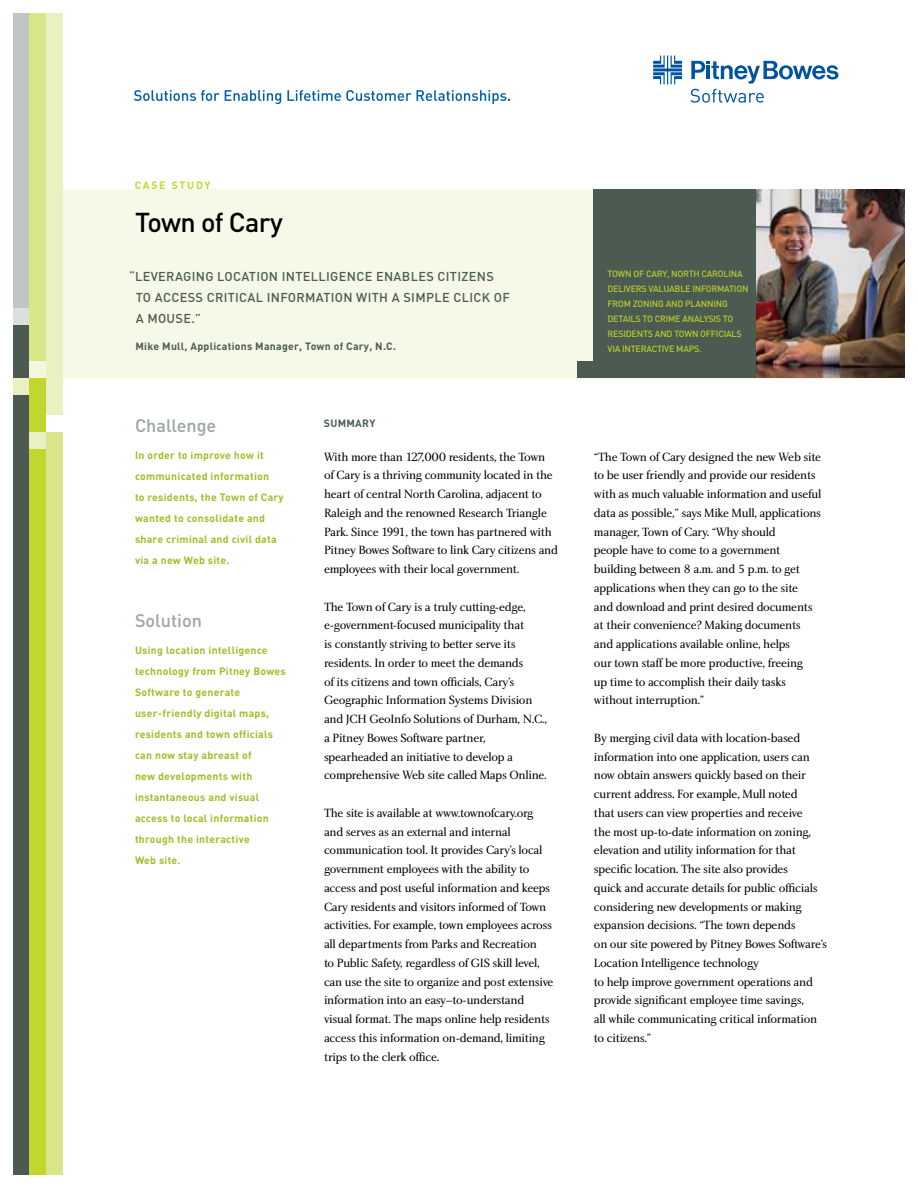
<style>
.page{position:relative;width:918px;height:1188px;background:#fff}
.page>*{position:absolute;margin:0;border:0;box-sizing:border-box;transform-origin:0 0}
.t1{font:500 27px "DIN";letter-spacing:-.025em;color:#000}
.t2{font:500 18px "DIN";color:#9aa69f}
.t3{font:500 12.75px/21px "DIN";letter-spacing:.025em;color:#4c5b52}
.t4{font:12.3px/18.8px "Charlotte Book Plain";letter-spacing:-.025em;color:#000}
.t5{font:700 10.5px/21px "DIN";letter-spacing:.025em;color:#a5bb29}
.t6{font:700 10.5px "DIN";letter-spacing:.025em;color:#4c5b52}
.t7{font:700 10.5px "DIN";letter-spacing:.165em;color:#c1d72f}
.t8{font:500 9px/15px "DIN";letter-spacing:-.025em;color:#b5cc2d}
</style>
<div class="page">
<div style="left:61px;top:189px;width:830px;height:189px;background:#f6f9e8"></div>
<div style="left:14px;top:14px;width:16px;height:310px;background:#bec7c2"></div>
<div style="left:14px;top:324px;width:16px;height:850px;background:#4c5b52"></div>
<div style="left:577px;top:362px;width:16px;height:16px;background:#4c5b52"></div>
<div style="left:14px;top:378px;width:16px;height:16px;background:#eaf0c2"></div>
<div style="left:14px;top:308px;width:16px;height:16px;background:#dbe0dd"></div>
<div style="left:30px;top:14px;width:16px;height:364px;background:#d8e588"></div>
<div style="left:30px;top:362px;width:16px;height:16px;background:#f3f7de"></div>
<div style="left:30px;top:378px;width:16px;height:796px;background:#c1d72f"></div>
<div style="left:30px;top:432px;width:16px;height:16px;background:#eaf0c2"></div>
<div style="left:46px;top:14px;width:16px;height:418px;background:#eaf0c2"></div>
<div style="left:46px;top:432px;width:16px;height:742px;background:#d8e588"></div>
<div style="left:46px;top:416px;width:16px;height:16px;background:#fff"></div>
<svg style="left:134px;top:90px;width:147px;height:14px"></svg>
<svg style="left:287px;top:90px;width:223px;height:14px"></svg>
<svg style="left:653px;top:56px;width:29px;height:28px"></svg>
<svg style="left:691px;top:61px;width:147px;height:42px"></svg>
<img style="left:756px;top:189px;width:148px;height:189px">
<div style="left:593px;top:189px;width:163px;height:189px;background:#4c5b52"></div>
<p class="t7" style="left:135px;top:178px;width:77px">CASE STUDY</p>
<h1 class="t1" style="left:135px;top:205px;width:149px">Town of Cary</h1>
<p class="t3" style="left:136px;top:265px;width:376px;text-indent:-7px">“LEVERAGING LOCATION INTELLIGENCE ENABLES CITIZENS<br>TO ACCESS CRITICAL INFORMATION WITH A SIMPLE CLICK OF<br>A MOUSE.”</p>
<p class="t6" style="left:136px;top:339px;width:262px">Mike Mull, Applications Manager, Town of Cary, N.C.</p>
<h2 class="t2" style="left:135px;top:414px;width:83px">Challenge</h2>
<p class="t6" style="left:324px;top:417px;width:53px">SUMMARY</p>
<p class="t5" style="left:135px;top:444px;width:150px">In order to improve how it communicated information<br>to residents, the Town of Cary wanted to consolidate and share criminal and civil data via a new Web site.</p>
<p class="t4" style="left:324px;top:448px;width:236px">With more than 127,000 residents, the Town of Cary is a thriving community located in the heart of central North Carolina, adjacent to Raleigh and the renowned Research Triangle Park. Since 1991, the town has partnered with Pitney Bowes Software to link Cary citizens and employees with their local government.</p>
<p class="t4" style="left:324px;top:598px;width:225px">The Town of Cary is a truly cutting-edge, e-government-focused municipality that<br>is constantly striving to better serve its residents. In order to meet the demands<br>of its citizens and town officials, Cary’s Geographic Information Systems Division and JCH GeoInfo Solutions of Durham, N.C., a Pitney Bowes Software partner, spearheaded an initiative to develop a comprehensive Web site called Maps Online.</p>
<p class="t4" style="left:324px;top:804px;width:231px">The site is available at www.townofcary.org and serves as an external and internal communication tool. It provides Cary’s local government employees with the ability to access and post useful information and keeps Cary residents and visitors informed of Town activities. For example, town employees across all departments from Parks and Recreation<br>to Public Safety, regardless of GIS skill level, can use the site to organize and post extensive information into an easy–to-understand visual format. The maps online help residents access this information on-demand, limiting trips to the clerk office.</p>
<h2 class="t2" style="left:135px;top:609px;width:68px">Solution</h2>
<p class="t5" style="left:135px;top:639px;width:152px">Using location intelligence technology from Pitney Bowes<br>Software to generate user-friendly digital maps, residents and town officials can now stay abreast of<br>new developments with instantaneous and visual access to local information through the interactive<br>Web site.</p>
<p class="t8" style="left:608px;top:266px;width:143px">TOWN OF CARY, NORTH CAROLINA<br>DELIVERS VALUABLE INFORMATION<br>FROM ZONING AND PLANNING<br>DETAILS TO CRIME ANALYSIS TO<br>RESIDENTS AND TOWN OFFICIALS<br>VIA INTERACTIVE MAPS.</p>
<p class="t4" style="left:594px;top:447px;width:229px">“The Town of Cary designed the new Web site to be user friendly and provide our residents with as much valuable information and useful data as possible,” says Mike Mull, applications manager, Town of Cary. “Why should<br>people have to come to a government building between 8 a.m. and 5 p.m. to get applications when they can go to the site<br>and download and print desired documents at their convenience? Making documents and applications available online, helps<br>our town staff be more productive, freeing<br>up time to accomplish their daily tasks without interruption.”</p>
<p class="t4" style="left:594px;top:729px;width:235px">By merging civil data with location-based information into one application, users can now obtain answers quickly based on their current address. For example, Mull noted<br>that users can view properties and receive<br>the most up-to-date information on zoning, elevation and utility information for that specific location. The site also provides<br>quick and accurate details for public officials considering new developments or making expansion decisions. “The town depends<br>on our site powered by Pitney Bowes Software’s Location Intelligence technology<br>to help improve government operations and provide significant employee time savings,<br>all while communicating critical information to citizens.”</p>
</div>
